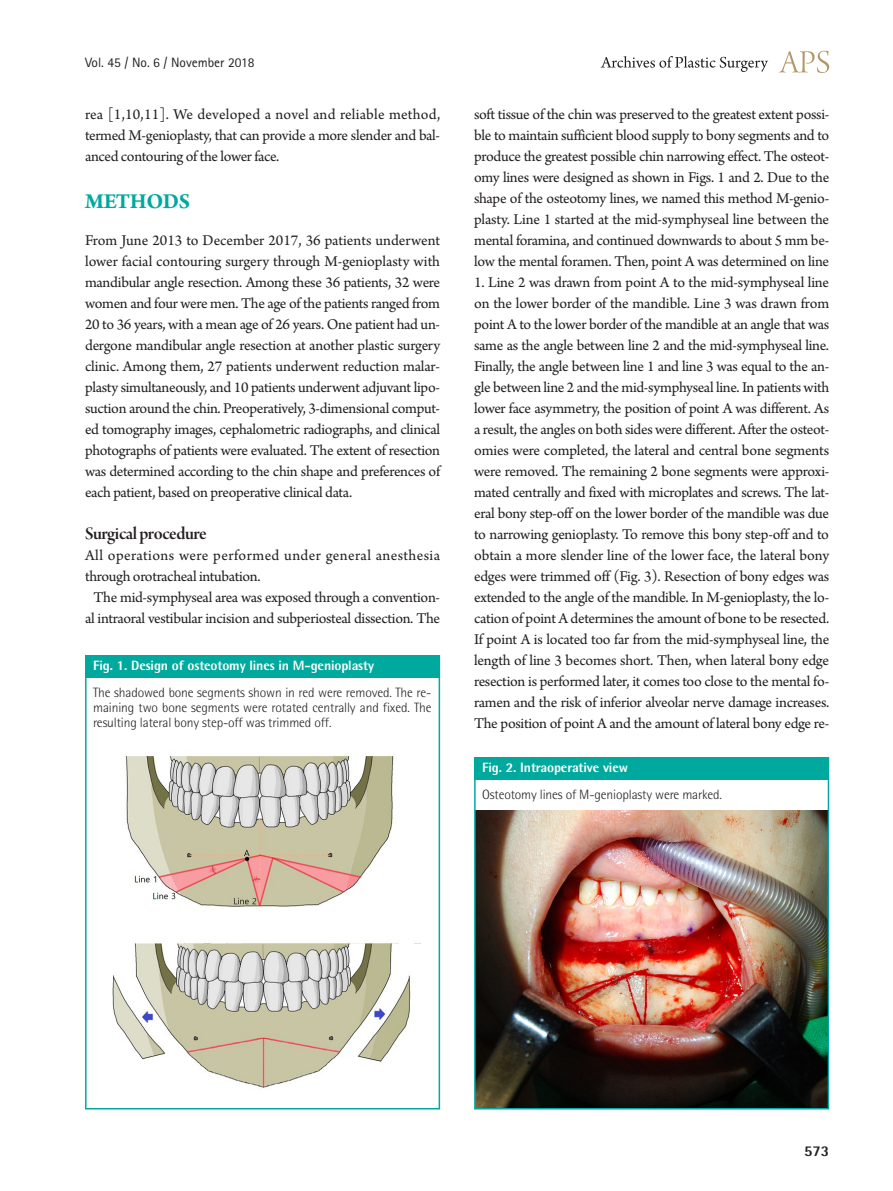
<style>
.page{position:relative;width:893px;height:1191px;background:#fff}
.page>*{position:absolute;margin:0;border:0;box-sizing:border-box;transform-origin:0 0}
.대제목{font:700 22.5px "Arno Pro";letter-spacing:-.02em;color:#00a99d}
.중제목{font:18.75px "Arno Pro Smbd Display";letter-spacing:-.025em;color:#231f20}
.본문{font:15.75px/21px "Arno Pro";letter-spacing:-.02em;color:#231f20;text-align:justify}
.본문_0{font:15.75px/21px "Arno Pro";letter-spacing:-.02em;color:#231f20;text-align:justify}
.본문_0-2{font:15.75px/21px "Arno Pro";letter-spacing:.02em;color:#231f20}
.t1{font:800 15px "Rotis Semi Sans Std";color:#231f20}
.그림설명{font:300 13.5px/15px "Rotis Semi Sans Std";letter-spacing:-.01em;color:#231f20;text-align:justify}
.표그림제목{font:800 13.5px "Rotis Semi Sans Std";letter-spacing:-.01em;color:#fff}
.t2{font:13.5px "Rotis Sans Serif Std";color:#231f20}
</style>
<div class="page">
<svg style="left:779px;top:51px;width:50px;height:22px"></svg>
<svg style="left:601px;top:56px;width:167px;height:16px"></svg>
<img style="left:112px;top:755px;width:309px;height:334px">
<img style="left:477px;top:811px;width:349px;height:295px">
<div style="left:85px;top:655px;width:354px;height:22px;background:#00a99d"></div>
<div style="left:474px;top:757px;width:354px;height:22px;background:#00a99d"></div>
<div style="left:85px;top:655px;width:355px;height:454px;border:2px solid #00a99d"></div>
<div style="left:474px;top:757px;width:355px;height:352px;border:2px solid #00a99d"></div>
<p class="t2" style="left:85px;top:54px;width:171px">Vol. 45 / No. 6 / November 2018</p>
<p class="본문" style="left:85px;top:105px;width:357px">rea [1,10,11]. We developed a novel and reliable method, termed M-genioplasty, that can provide a more slender and bal&shy;anced contouring of the lower face.</p>
<p class="대제목" style="left:85px;top:189px;width:107px">METHODS</p>
<p class="본문_0" style="left:85px;top:231px;width:357px">From June 2013 to December 2017, 36 patients underwent lower facial contouring surgery through M-genioplasty with mandibular angle resection. Among these 36 patients, 32 were women and four were men. The age of the patients ranged from 20 to 36 years, with a mean age of 26 years. One patient had un&shy;dergone mandibular angle resection at another plastic surgery clinic. Among them, 27 patients underwent reduction malar&shy;plasty simultaneously, and 10 patients underwent adjuvant lipo&shy;suction around the chin. Preoperatively, 3-dimensional comput&shy;ed tomography images, cephalometric radiographs, and clinical photographs of patients were evaluated. The extent of resection was determined according to the chin shape and preferences of each patient, based on preoperative clinical data.</p>
<p class="중제목" style="left:85px;top:523px;width:123px">Surgical procedure</p>
<p class="본문_0-2" style="left:85px;top:546px;width:357px">All operations were performed under general anesthesia through orotracheal intubation.</p>
<p class="본문" style="left:85px;top:588px;width:357px;text-align:center">The mid-symphyseal area was exposed through a convention&shy;al intraoral vestibular incision and subperiosteal dissection. The</p>
<p class="표그림제목" style="left:93px;top:656px;width:282px">Fig. 1. Design of osteotomy lines in M-genioplasty</p>
<p class="그림설명" style="left:93px;top:684px;width:340px">The shadowed bone segments shown in red were removed. The re&shy;maining two bone segments were rotated centrally and fixed. The resulting lateral bony step-off was trimmed off.</p>
<p class="본문" style="left:474px;top:105px;width:357px">soft tissue of the chin was preserved to the greatest extent possi&shy;ble to maintain sufficient blood supply to bony segments and to produce the greatest possible chin narrowing effect. The osteot&shy;omy lines were designed as shown in Figs. 1 and 2. Due to the shape of the osteotomy lines, we named this method M-genio&shy;plasty. Line 1 started at the mid-symphyseal line between the mental foramina, and continued downwards to about 5 mm be&shy;low the mental foramen. Then, point A was determined on line</p>
<p class="본문" style="left:474px;top:273px;width:357px">1. Line 2 was drawn from point A to the mid-symphyseal line on the lower border of the mandible. Line 3 was drawn from point A to the lower border of the mandible at an angle that was same as the angle between line 2 and the mid-symphyseal line.<br>Finally, the angle between line 1 and line 3 was equal to the an&shy;gle between line 2 and the mid-symphyseal line. In patients with lower face asymmetry, the position of point A was different. As a result, the angles on both sides were different. After the osteot&shy;omies were completed, the lateral and central bone segments were removed. The remaining 2 bone segments were approxi&shy;mated centrally and fixed with microplates and screws. The lat&shy;eral bony step-off on the lower border of the mandible was due to narrowing genioplasty. To remove this bony step-off and to obtain a more slender line of the lower face, the lateral bony edges were trimmed off (Fig. 3). Resection of bony edges was extended to the angle of the mandible. In M-genioplasty, the lo&shy;cation of point A determines the amount of bone to be resected.<br>If point A is located too far from the mid-symphyseal line, the length of line 3 becomes short. Then, when lateral bony edge resection is performed later, it comes too close to the mental fo&shy;ramen and the risk of inferior alveolar nerve damage increases.<br>The position of point A and the amount of lateral bony edge re-</p>
<p class="표그림제목" style="left:482px;top:759px;width:147px">Fig. 2. Intraoperative view</p>
<p class="그림설명" style="left:482px;top:787px;width:241px">Osteotomy lines of M-genioplasty were marked.</p>
<p class="t1" style="left:804px;top:1141px;width:27px">573</p>
</div>
